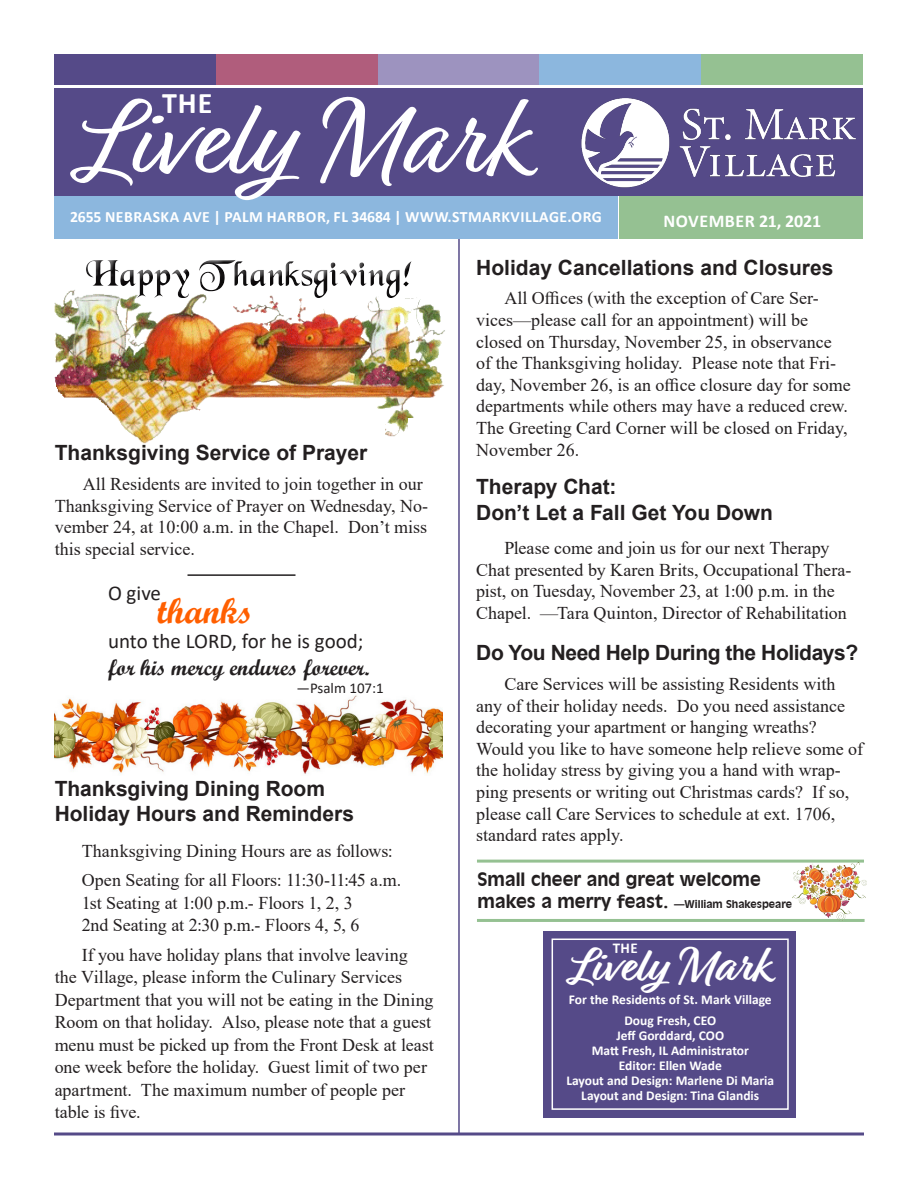
<style>
.page{position:relative;width:918px;height:1188px;background:#fff}
.page>*{position:absolute;margin:0;border:0;box-sizing:border-box;transform-origin:0 0}
.Univers_14pt_Heading{font:112.5px "Relation Two";color:#fff}
.t1{font:700 49.5px "Relation Two";color:#fff}
.TMSRMN_12_Body{font:36px "Script MT Bold";color:#ff5f00}
.t2{font:700 30px "Calibri";color:#fff}
.TMSRMN_12_Body-2{font:22.5px "Script MT Bold";color:#231f20}
.UNIVERS_Bold_Heading{font:700 21px/25.2px "Arial";color:#231f20}
.UNIVERS_Bold_Heading-2{font:700 21px "Arial";letter-spacing:-.02em;color:#231f20}
.TMSRMN_12_Body-3{font:21px "Calibri";color:#231f20}
.TMSRMN_12_Body-4{font:18px/21.6px "Times New Roman";color:#231f20}
.Times_New_Roman_Body{font:18px/22.5px "Times New Roman";letter-spacing:-.005em;color:#231f20}
.t3{font:700 18px "Incised 901 BT";color:#231f20}
.t4{font:700 18px "Calibri";letter-spacing:.03em;color:#fff}
.t5{font:700 15.75px "Calibri";letter-spacing:.03em;color:#fff}
.TMSRMN_12_Body-5{font:15px "Calibri";color:#231f20}
.t6{font:700 15px "Calibri";color:#fff}
.t7{font:700 13.5px/15px "Calibri";color:#fff;text-align:center}
.t8{font:700 10.5px "Incised 901 BT";color:#231f20}
.s1{font-size:18px}
</style>
<div class="page">
<img style="left:54px;top:695px;width:389px;height:79px">
<hr style="left:458px;top:196px;width:2px;height:938px;background:#554a88">
<div style="left:619px;top:196px;width:244px;height:43px;background:#95c192"></div>
<div style="left:55px;top:196px;width:563px;height:43px;background:#8cb7de"></div>
<svg style="left:54px;top:1132px;width:810px;height:4px;background:#7e76a5"></svg>
<div style="left:54px;top:89px;width:809px;height:107px;background:#554a88"></div>
<div style="left:54px;top:54px;width:162px;height:30px;background:#554a88"></div>
<div style="left:216px;top:54px;width:162px;height:30px;background:#b05d7c"></div>
<div style="left:378px;top:54px;width:162px;height:30px;background:#9d93bf"></div>
<div style="left:540px;top:54px;width:161px;height:31px;background:#8cb7de"></div>
<div style="left:701px;top:54px;width:162px;height:31px;background:#95c192"></div>
<img style="left:581px;top:98px;width:275px;height:90px">
<div style="left:544px;top:931px;width:252px;height:187px;background:#554a88"></div>
<div style="left:552px;top:939px;width:237px;height:171px;border:2px solid #fff"></div>
<img style="left:54px;top:300px;width:391px;height:144px">
<div style="left:73px;top:419px;width:45px;height:36px;background:#fff"></div>
<div style="left:250px;top:418px;width:36px;height:36px;background:#fff"></div>
<div style="left:345px;top:414px;width:9px;height:35px;background:#fff"></div>
<div style="left:371px;top:422px;width:14px;height:28px;background:#fff"></div>
<div style="left:408px;top:419px;width:10px;height:28px;background:#fff"></div>
<div style="left:56px;top:252px;width:414px;height:48px;background:#fff"></div>
<div style="left:79px;top:253px;width:342px;height:47px;background:#231f20;opacity:.75"></div>
<hr style="left:188px;top:574px;width:108px;height:2px;background:#231f20">
<hr style="left:477px;top:919px;width:388px;height:3px;background:#95c192">
<hr style="left:477px;top:860px;width:387px;height:3px;background:#95c192">
<img style="left:792px;top:863px;width:74px;height:57px">
<p class="Univers_14pt_Heading" style="left:79px;top:65px;width:447px">Lively Mark</p>
<p class="t2" style="left:162px;top:82px;width:52px">THE</p>
<p class="t5" style="left:70px;top:206px;width:533px">2655 NEBRASKA AVE | PALM HARBOR, FL 34684 | WWW.STMARKVILLAGE.ORG</p>
<p class="t4" style="left:663px;top:208px;width:159px">NOVEMBER 21, 2021</p>
<p class="UNIVERS_Bold_Heading" style="left:55px;top:441px;width:314px">Thanksgiving Service of Prayer</p>
<p class="TMSRMN_12_Body-4" style="left:55px;top:473px;width:375px;text-indent:28px">All Residents are invited to join together in our Thanksgiving Service of Prayer on Wednesday, No&shy;vember 24, at 10:00 a.m. in the Chapel. Don’t miss this special service.</p>
<p class="TMSRMN_12_Body-3" style="left:108px;top:578px;width:55px">O give</p>
<p class="TMSRMN_12_Body" style="left:158px;top:589px;width:97px">thanks</p>
<p class="TMSRMN_12_Body-3" style="left:108px;top:627px;width:257px">unto the LORD, for he is good;</p>
<p class="TMSRMN_12_Body-2" style="left:108px;top:654px;width:263px">for his mercy endures forever.</p>
<p class="TMSRMN_12_Body-5" style="left:296px;top:678px;width:89px">—Psalm 107:1</p>
<p class="UNIVERS_Bold_Heading" style="left:55px;top:776px;width:301px">Thanksgiving Dining Room<br>Holiday Hours and Reminders</p>
<p class="Times_New_Roman_Body" style="left:82px;top:839px;width:313px">Thanksgiving Dining Hours are as follows:</p>
<p class="Times_New_Roman_Body" style="left:82px;top:869px;width:321px">Open Seating for all Floors: 11:30-11:45 a.m.</p>
<p class="Times_New_Roman_Body" style="left:82px;top:891px;width:273px">1st Seating at 1:00 p.m.- Floors 1, 2, 3</p>
<p class="Times_New_Roman_Body" style="left:82px;top:914px;width:279px">2nd Seating at 2:30 p.m.- Floors 4, 5, 6</p>
<p class="Times_New_Roman_Body" style="left:55px;top:943px;width:381px;text-indent:27px">If you have holiday plans that involve leaving the Village, please inform the Culinary Services Department that you will not be eating in the Dining Room on that holiday. Also, please note that a guest menu must be picked up from the Front Desk at least one week before the holiday. Guest limit of two per apartment. The maximum number of people per table is five.</p>
<p class="UNIVERS_Bold_Heading" style="left:476px;top:255px;width:359px">Holiday Cancellations and Closures</p>
<p class="TMSRMN_12_Body-4" style="left:476px;top:287px;width:376px;text-indent:28px">All Offices (with the exception of Care Ser&shy;vices—please call for an appointment) will be closed on Thursday, November 25, in observance of the Thanksgiving holiday. Please note that Fri&shy;day, November 26, is an office closure day for some departments while others may have a reduced crew.<br>The Greeting Card Corner will be closed on Friday, November 26.</p>
<p class="UNIVERS_Bold_Heading" style="left:476px;top:475px;width:298px">Therapy Chat:<br>Don’t Let a Fall Get You Down</p>
<p class="TMSRMN_12_Body-4" style="left:476px;top:537px;width:377px;text-indent:28px">Please come and join us for our next Therapy Chat presented by Karen Brits, Occupational Thera&shy;pist, on Tuesday, November 23, at 1:00 p.m. in the Chapel. —Tara Quinton, Director of Rehabilitation</p>
<p class="UNIVERS_Bold_Heading-2" style="left:476px;top:638px;width:384px">Do You Need Help During the Holidays?</p>
<p class="TMSRMN_12_Body-4" style="left:476px;top:673px;width:388px;text-indent:28px">Care Services will be assisting Residents with any of their holiday needs. Do you need assistance decorating your apartment or hanging wreaths?<br>Would you like to have someone help relieve some of the holiday stress by giving you a hand with wrap&shy;ping presents or writing out Christmas cards? If so, please call Care Services to schedule at ext. 1706, standard rates apply.</p>
<p class="t3" style="left:478px;top:869px;width:285px">Small cheer and great welcome</p>
<p class="t8" style="left:478px;top:898px;width:316px"><span class="s1">makes a merry feast.</span> —William Shakespeare</p>
<p class="t6" style="left:613px;top:938px;width:27px">THE</p>
<p class="t1" style="left:570px;top:937px;width:201px">Lively Mark</p>
<p class="t7" style="left:569px;top:991px;width:204px">For the Residents of St. Mark Village</p>
<p class="t7" style="left:566px;top:1013px;width:209px">Doug Fresh, CEO<br>Jeff Gorddard, COO<br>Matt Fresh, IL Administrator<br>Editor: Ellen Wade<br>Layout and Design: Marlene Di Maria<br>Layout and Design: Tina Glandis</p>
</div>
